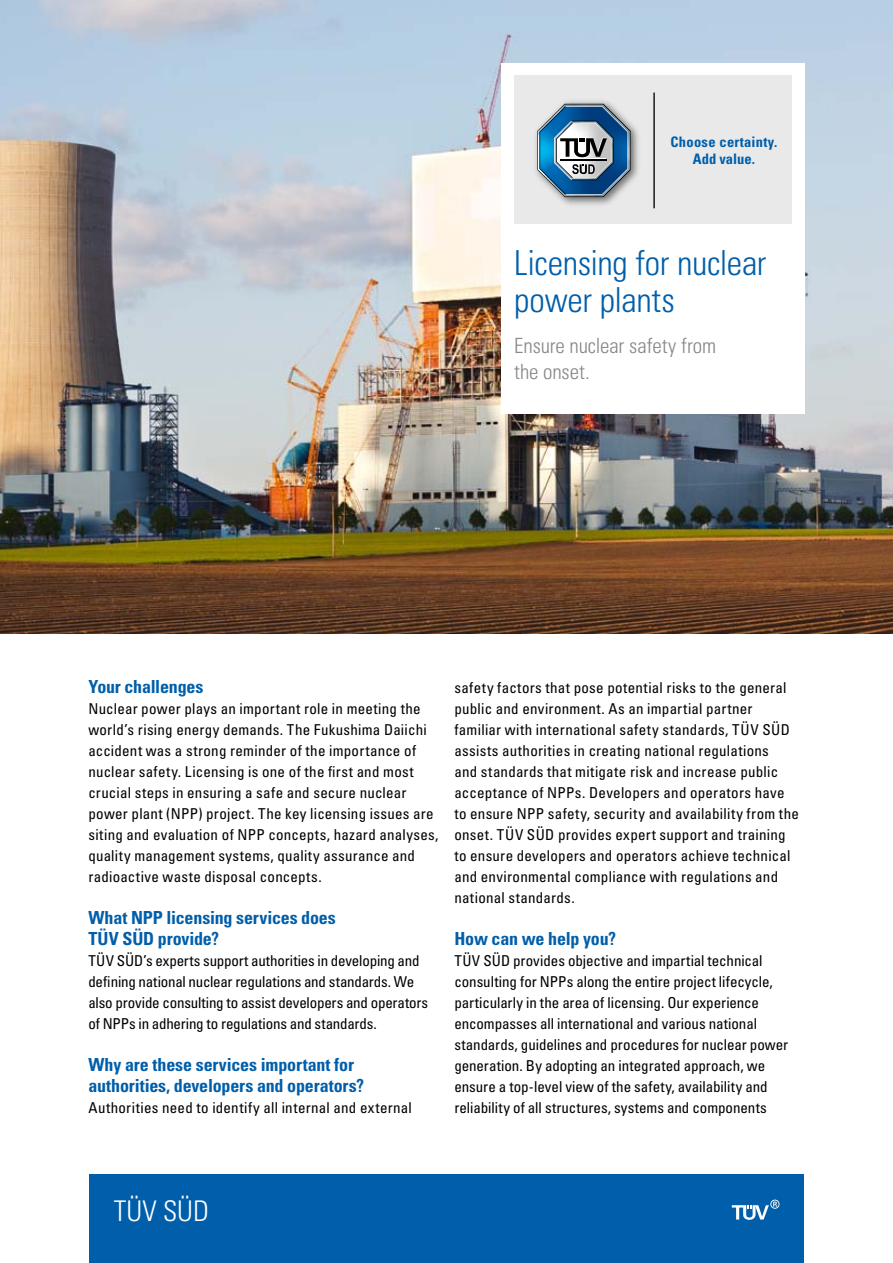
<style>
.page{position:relative;width:893px;height:1263px;background:#fff}
.page>*{position:absolute;margin:0;border:0;box-sizing:border-box;transform-origin:0 0}
.t1{font:34.5px/37.5px "Univers LTCYR 47 Light Cond";letter-spacing:-.01em;color:#005eaa}
.t2{font:28.5px "Univers LTCYR 47 Light Cond";color:#fff}
.t3{font:21px/25.5px "Univers LTCYR 47 Light Cond";letter-spacing:-.005em;color:#878786}
.t4{font:18px/21px "Univers LTCYR 67 Bold Cond";letter-spacing:-.01em;color:#005eaa}
.t5{font:condensed 15px/21px "Univers LTCYR 57";letter-spacing:.015em;color:#000}
.t6{font:condensed 15px/21px "Univers LTCYR 57";letter-spacing:-.005em;color:#000}
.t7{font:condensed 15px/21px "Univers LTCYR 57";letter-spacing:-.015em;color:#000}
.t8{font:700 condensed 14.55px/17.7px "Univers";letter-spacing:.02em;color:#005eaa;text-align:center}
</style>
<div class="page">
<img style="left:0;top:0;width:893px;height:633px">
<div style="left:89px;top:1174px;width:715px;height:89px;background:#005eaa"></div>
<svg style="left:732px;top:1199px;width:47px;height:21px"></svg>
<div style="left:501px;top:63px;width:304px;height:351px;background:#fff"></div>
<div style="left:514px;top:76px;width:278px;height:148px;background:#e9e9e9"></div>
<hr style="left:653px;top:93px;width:2px;height:115px;background:#000">
<img style="left:535px;top:101px;width:104px;height:104px">
<svg style="left:537px;top:104px;width:93px;height:93px"></svg>
<p class="t8" style="left:671px;top:133px;width:108px">Choose certainty.<br>Add value.</p>
<h1 class="t1" style="left:514px;top:242px;width:254px">Licensing for nuclear power plants</h1>
<h3 class="t3" style="left:514px;top:332px;width:204px">Ensure nuclear safety from the onset.</h3>
<p class="t4" style="left:88px;top:676px;width:117px">Your challenges</p>
<p class="t5" style="left:88px;top:698px;width:352px">Nuclear power plays an important role in meeting the world’s rising energy demands. The Fukushima Daiichi accident was a strong reminder of the importance of nuclear safety. Licensing is one of the first and most crucial steps in ensuring a safe and secure nuclear power plant (NPP) project. The key licensing issues are siting and evaluation of NPP concepts, hazard analyses, quality management systems, quality assurance and radioactive waste disposal concepts.</p>
<p class="t4" style="left:88px;top:907px;width:249px">What NPP licensing services does<br>TÜV SÜD provide?</p>
<p class="t7" style="left:88px;top:950px;width:341px">TÜV SÜD’s experts support authorities in developing and defining national nuclear regulations and standards. We also provide consulting to assist developers and operators of NPPs in adhering to regulations and standards.</p>
<p class="t4" style="left:88px;top:1054px;width:277px">Why are these services important for authorities, developers and operators?</p>
<p class="t5" style="left:88px;top:1097px;width:325px">Authorities need to identify all internal and external</p>
<p class="t5" style="left:454px;top:677px;width:346px">safety factors that pose potential risks to the general public and environment. As an impartial partner familiar with international safety standards, TÜV SÜD assists authorities in creating national regulations<br>and standards that mitigate risk and increase public acceptance of NPPs. Developers and operators have to ensure NPP safety, security and availability from the onset. TÜV SÜD provides expert support and training to ensure developers and operators achieve technical and environmental compliance with regulations and national standards.</p>
<p class="t4" style="left:454px;top:928px;width:163px">How can we help you?</p>
<p class="t6" style="left:454px;top:950px;width:335px">TÜV SÜD provides objective and impartial technical consulting for NPPs along the entire project lifecycle, particularly in the area of licensing. Our experience encompasses all international and various national standards, guidelines and procedures for nuclear power generation. By adopting an integrated approach, we ensure a top-level view of the safety, availability and reliability of all structures, systems and components</p>
<h2 class="t2" style="left:114px;top:1191px;width:97px">TÜV SÜD</h2>
</div>
